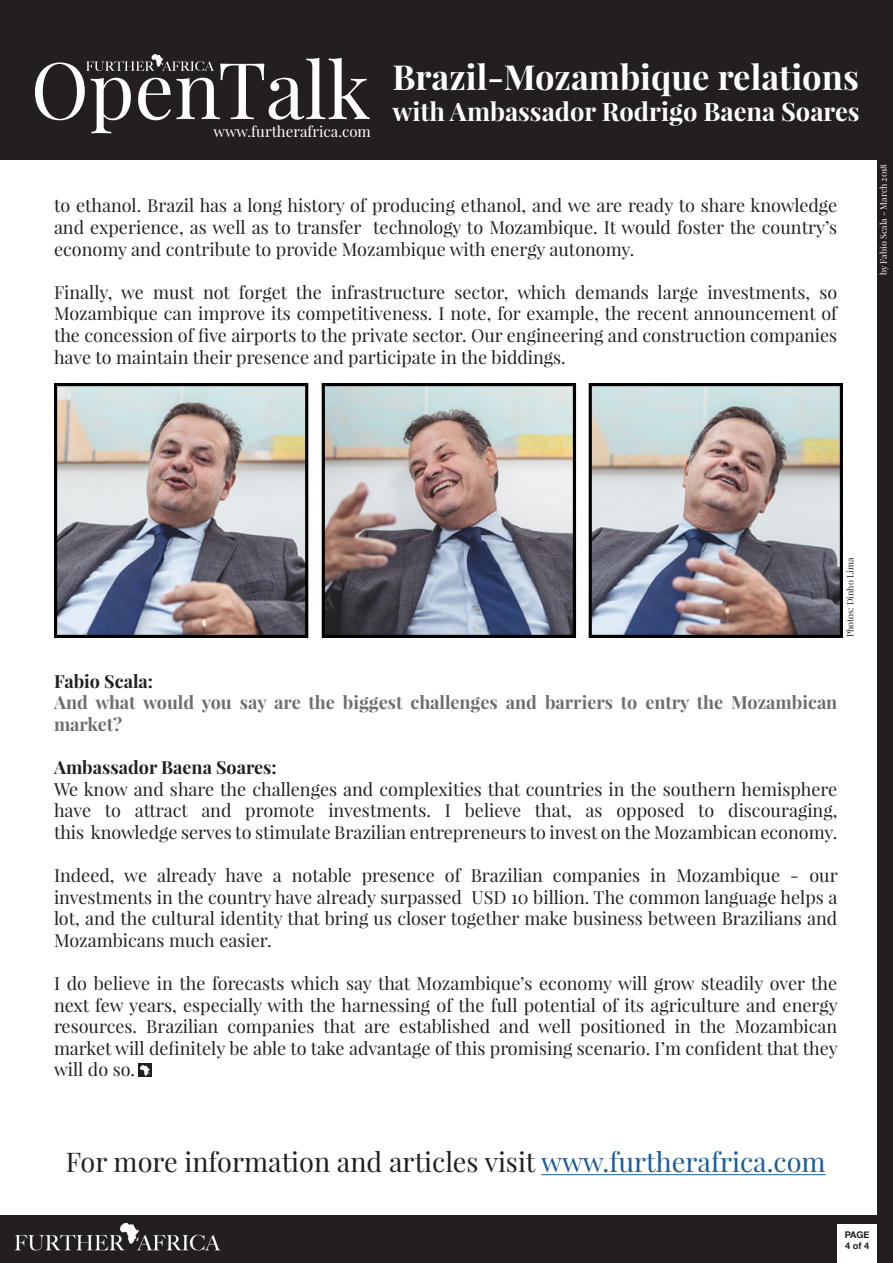
<style>
.page{position:relative;width:893px;height:1263px;background:#231f20}
.page>*{position:absolute;margin:0;border:0;box-sizing:border-box;transform-origin:0 0}
.t1{font:700 34.5px "Playfair Display";color:#fff}
.t2{font:27.15px "Playfair Display";color:#231f20}
.t3{font:700 25.5px "Playfair Display";color:#fff}
.t4{font:18px/21.6px "Playfair Display";color:#231f20;text-align:justify}
.t5{font:700 18px/21.6px "Playfair Display";color:#6c6d70}
.t6{font:700 18px "Playfair Display";color:#231f20}
.t7{font:15px "Playfair Display";color:#fff}
.t8{font:700 9.3px "Helvetica Neue";color:#231f20}
.t9{font:9px "Playfair Display";color:#fff}
.t10{font:9px "Playfair Display";color:#231f20}
.s1{color:#175d9e}
</style>
<div class="page">
<div style="left:0;top:161px;width:877px;height:1054px;background:#fff"></div>
<img style="left:14px;top:1222px;width:207px;height:29px">
<svg style="left:35px;top:54px;width:335px;height:79px"></svg>
<div style="left:837px;top:1224px;width:40px;height:39px;background:#fff"></div>
<img style="left:54px;top:383px;width:788px;height:254px">
<hr style="left:541px;top:1174px;width:284px;height:1px;background:#175d9e">
<div style="left:138px;top:1064px;width:14px;height:13px;background:#231f20"></div>
<svg style="left:140px;top:1065px;width:10px;height:11px"></svg>
<p class="t7" style="left:214px;top:122px;width:159px">www.furtherafrica.com</p>
<h1 class="t1" style="left:392px;top:55px;width:468px">Brazil-Mozambique relations</h1>
<h3 class="t3" style="left:392px;top:95px;width:469px">with Ambassador Rodrigo Baena Soares</h3>
<p class="t4" style="left:54px;top:195px;width:785px">to ethanol. Brazil has a long history of producing ethanol, and we are ready to share knowledge and experience, as well as to transfer technology to Mozambique. It would foster the country’s economy and contribute to provide Mozambique with energy autonomy.</p>
<p class="t4" style="left:54px;top:281px;width:785px">Finally, we must not forget the infrastructure sector, which demands large investments, so Mozambique can improve its competitiveness. I note, for example, the recent announcement of the concession of five airports to the private sector. Our engineering and construction companies have to maintain their presence and participate in the biddings.</p>
<p class="t9" style="left:878px;top:275px;width:113px;rotate:-90deg">by Fabio Scala - March 2018</p>
<p class="t10" style="left:844px;top:637px;width:81px;rotate:-90deg">Photos: Dinho Lima</p>
<p class="t6" style="left:54px;top:669px;width:101px">Fabio Scala:</p>
<p class="t5" style="left:54px;top:691px;width:785px">And what would you say are the biggest challenges and barriers to entry the Mozambican market?</p>
<p class="t6" style="left:54px;top:756px;width:224px">Ambassador Baena Soares:</p>
<p class="t4" style="left:54px;top:778px;width:785px">We know and share the challenges and complexities that countries in the southern hemisphere have to attract and promote investments. I believe that, as opposed to discouraging, this knowledge serves to stimulate Brazilian entrepreneurs to invest on the Mozambican economy.</p>
<p class="t4" style="left:54px;top:864px;width:785px">Indeed, we already have a notable presence of Brazilian companies in Mozambique - our investments in the country have already surpassed USD 10 billion. The common language helps a lot, and the cultural identity that bring us closer together make business between Brazilians and Mozambicans much easier.</p>
<p class="t4" style="left:54px;top:972px;width:785px">I do believe in the forecasts which say that Mozambique’s economy will grow steadily over the next few years, especially with the harnessing of the full potential of its agriculture and energy resources. Brazilian companies that are established and well positioned in the Mozambican market will definitely be able to take advantage of this promising scenario. I’m confident that they will do so.</p>
<p class="t2" style="left:66px;top:1145px;width:761px">For more information and articles visit <span class="s1">www.furtherafrica.com</span></p>
<p class="t8" style="left:845px;top:1227px;width:26px">PAGE</p>
<p class="t8" style="left:845px;top:1239px;width:26px">4 of 4</p>
</div>
